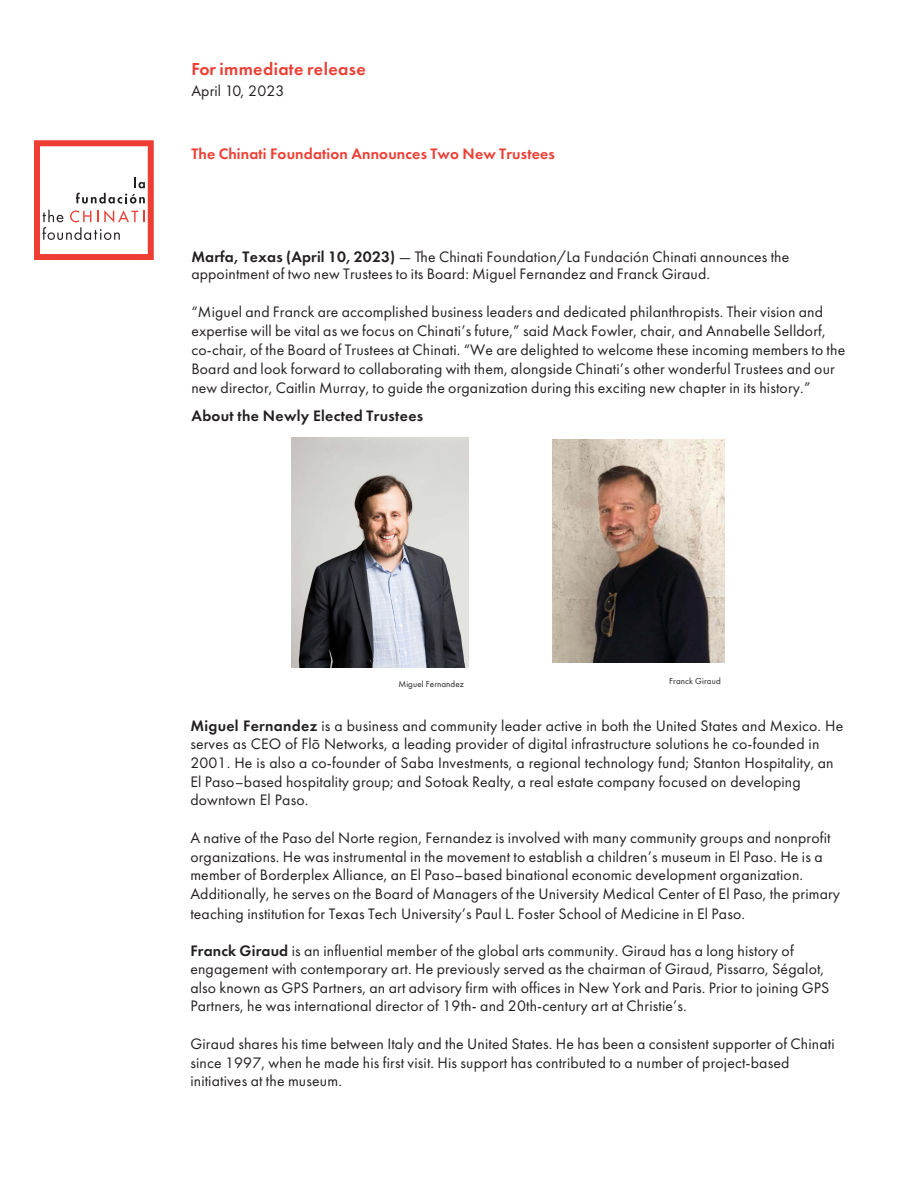
<style>
.page{position:relative;width:918px;height:1188px;background:#fff}
.page>*{position:absolute;margin:0;border:0;box-sizing:border-box;transform-origin:0 0}
.t1{font:600 18px "Futura PT";letter-spacing:.02em;color:#ee3e34}
.t2{font:15.75px/18.9px "Futura PT";letter-spacing:.01em;color:#231f20}
.t3{font:600 15.75px "Futura PT";letter-spacing:.01em;color:#ee3e34}
.t4{font:600 15.75px "Futura PT";letter-spacing:.02em;color:#231f20}
.t5{font:9px "Futura PT";letter-spacing:.01em;color:#231f20}
.s1{font-weight:600}
</style>
<div class="page">
<svg style="left:34px;top:140px;width:120px;height:120px"></svg>
<img style="left:292px;top:438px;width:176px;height:229px">
<img style="left:553px;top:440px;width:171px;height:223px">
<p class="t1" style="left:191px;top:57px;width:176px">For immediate release</p>
<p class="t2" style="left:191px;top:81px;width:95px">April 10, 2023</p>
<p class="t3" style="left:191px;top:144px;width:365px">The Chinati Foundation Announces Two New Trustees</p>
<p class="t2" style="left:191px;top:247px;width:600px;line-height:17.7px"><span class="s1">Marfa, Texas (April 10, 2023)</span> — The Chinati Foundation/La Fundación Chinati announces the appointment of two new Trustees to its Board: Miguel Fernandez and Franck Giraud.</p>
<p class="t2" style="left:191px;top:302px;width:655px">“Miguel and Franck are accomplished business leaders and dedicated philanthropists. Their vision and expertise will be vital as we focus on Chinati’s future,” said Mack Fowler, chair, and Annabelle Selldorf, co-chair, of the Board of Trustees at Chinati. “We are delighted to welcome these incoming members to the Board and look forward to collaborating with them, alongside Chinati’s other wonderful Trustees and our new director, Caitlin Murray, to guide the organization during this exciting new chapter in its history.”</p>
<p class="t4" style="left:191px;top:406px;width:233px">About the Newly Elected Trustees</p>
<p class="t5" style="left:398px;top:679px;width:67px">Miguel Fernandez</p>
<p class="t5" style="left:669px;top:676px;width:53px">Franck Giraud</p>
<p class="t2" style="left:190px;top:716px;width:655px"><span class="s1">Miguel Fernandez</span> is a business and community leader active in both the United States and Mexico. He serves as CEO of Flō Networks, a leading provider of digital infrastructure solutions he co-founded in 2001. He is also a co-founder of Saba Investments, a regional technology fund; Stanton Hospitality, an El Paso–based hospitality group; and Sotoak Realty, a real estate company focused on developing downtown El Paso.</p>
<p class="t2" style="left:190px;top:828px;width:651px">A native of the Paso del Norte region, Fernandez is involved with many community groups and nonprofit organizations. He was instrumental in the movement to establish a children’s museum in El Paso. He is a member of Borderplex Alliance, an El Paso–based binational economic development organization.<br>Additionally, he serves on the Board of Managers of the University Medical Center of El Paso, the primary teaching institution for Texas Tech University’s Paul L. Foster School of Medicine in El Paso.</p>
<p class="t2" style="left:190px;top:941px;width:641px"><span class="s1">Franck Giraud</span> is an influential member of the global arts community. Giraud has a long history of engagement with contemporary art. He previously served as the chairman of Giraud, Pissarro, Ségalot, also known as GPS Partners, an art advisory firm with offices in New York and Paris. Prior to joining GPS Partners, he was international director of 19th- and 20th-century art at Christie’s.</p>
<p class="t2" style="left:190px;top:1034px;width:646px">Giraud shares his time between Italy and the United States. He has been a consistent supporter of Chinati since 1997, when he made his first visit. His support has contributed to a number of project-based initiatives at the museum.</p>
</div>
